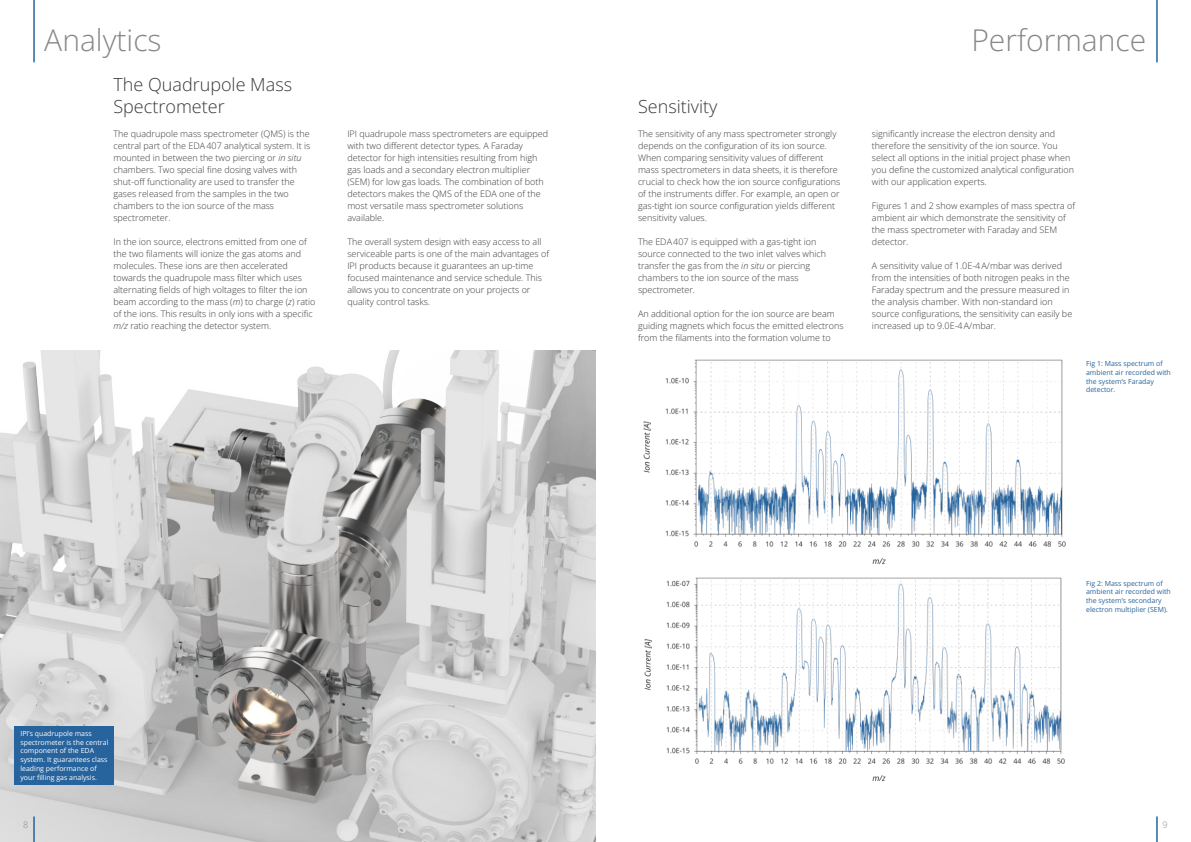
<style>
.page{position:relative;width:1191px;height:842px;background:#fff}
.page>*{position:absolute;margin:0;border:0;box-sizing:border-box;transform-origin:0 0}
.t1{font:300 30px "Open Sans";color:#868786}
.t2{font:300 18px/22px "Open Sans";color:#393938}
.t3{font:300 9px/12px "Open Sans";color:#393938}
.t4{font:300 9px "Open Sans";color:#868786}
.t5{font:7px/8.8px "Open Sans";color:#27639c}
.t6{font:7px/8.8px "Open Sans";color:#fff}
.s1{font-style:italic}
</style>
<div class="page">
<img style="left:0;top:350px;width:595px;height:492px">
<div style="left:14px;top:726px;width:99px;height:59px;background:#27639c"></div>
<img style="left:643px;top:359px;width:423px;height:422px">
<svg style="left:1156px;top:816px;width:1px;height:26px"></svg>
<hr style="left:33px;top:816px;width:2px;height:26px;background:#27639c">
<hr style="left:33px;top:0;width:2px;height:62px;background:#27639c">
<hr style="left:1156px;top:0;width:1px;height:62px;background:#27639c">
<h1 class="t1" style="left:44px;top:19px;width:119px">Analytics</h1>
<h2 class="t2" style="left:113px;top:73px;width:180px">The Quadrupole Mass<br>Spectrometer</h2>
<p class="t3" style="left:113px;top:127px;width:198px">The quadrupole mass spectrometer (QMS) is the central part of the EDA 407 analytical system. It is mounted in between the two piercing or <span class="s1">in situ </span>chambers. Two special fine dosing valves with shut-off functionality are used to transfer the gases released from the samples in the two chambers to the ion source of the mass spectrometer.</p>
<p class="t3" style="left:113px;top:235px;width:203px">In the ion source, electrons emitted from one of the two filaments will ionize the gas atoms and molecules. These ions are then accelerated towards the quadrupole mass filter which uses alternating fields of high voltages to filter the ion beam according to the mass (<span class="s1">m</span>) to charge (<span class="s1">z</span>) ratio of the ions. This results in only ions with a specific <span class="s1">m/z</span> ratio reaching the detector system.</p>
<p class="t3" style="left:347px;top:127px;width:202px">IPI quadrupole mass spectrometers are equipped with two different detector types. A Faraday detector for high intensities resulting from high gas loads and a secondary electron multiplier (SEM) for low gas loads. The combination of both detectors makes the QMS of the EDA one of the most versatile mass spectrometer solutions available.</p>
<p class="t3" style="left:347px;top:235px;width:203px">The overall system design with easy access to all serviceable parts is one of the main advantages of IPI products because it guarantees an up-time focused maintenance and service schedule. This allows you to concentrate on your projects or quality control tasks.</p>
<p class="t6" style="left:20px;top:729px;width:90px">IPI’s quadrupole mass spectrometer is the central component of the EDA system. It guarantees class leading performance of your filling gas analysis.</p>
<h2 class="t2" style="left:638px;top:95px;width:81px">Sensitivity</h2>
<p class="t3" style="left:638px;top:127px;width:204px">The sensitivity of any mass spectrometer strongly depends on the configuration of its ion source.<br>When comparing sensitivity values of different mass spectrometers in data sheets, it is therefore crucial to check how the ion source configurations of the instruments differ. For example, an open or gas-tight ion source configuration yields different sensitivity values.</p>
<p class="t3" style="left:638px;top:235px;width:189px">The EDA 407 is equipped with a gas-tight ion source connected to the two inlet valves which transfer the gas from the <span class="s1">in situ</span> or piercing chambers to the ion source of the mass spectrometer.</p>
<p class="t3" style="left:638px;top:307px;width:207px">An additional option for the ion source are beam guiding magnets which focus the emitted electrons from the filaments into the formation volume to</p>
<h1 class="t1" style="left:971px;top:19px;width:176px">Performance</h1>
<p class="t3" style="left:872px;top:127px;width:204px">significantly increase the electron density and therefore the sensitivity of the ion source. You select all options in the initial project phase when you define the customized analytical configuration with our application experts.</p>
<p class="t3" style="left:872px;top:199px;width:205px">Figures 1 and 2 show examples of mass spectra of ambient air which demonstrate the sensitivity of the mass spectrometer with Faraday and SEM detector.</p>
<p class="t3" style="left:872px;top:259px;width:202px">A sensitivity value of 1.0E-4 A/mbar was derived from the intensities of both nitrogen peaks in the Faraday spectrum and the pressure measured in the analysis chamber. With non-standard ion source configurations, the sensitivity can easily be increased up to 9.0E-4 A/mbar.</p>
<p class="t5" style="left:1086px;top:359px;width:86px">Fig 1: Mass spectrum of ambient air recorded with the system’s Faraday detector.</p>
<p class="t5" style="left:1086px;top:578px;width:86px">Fig 2: Mass spectrum of ambient air recorded with the system’s secondary electron multiplier (SEM).</p>
<p class="t4" style="left:23px;top:818px;width:7px">8</p>
<p class="t4" style="left:1162px;top:818px;width:7px">9</p>
</div>
